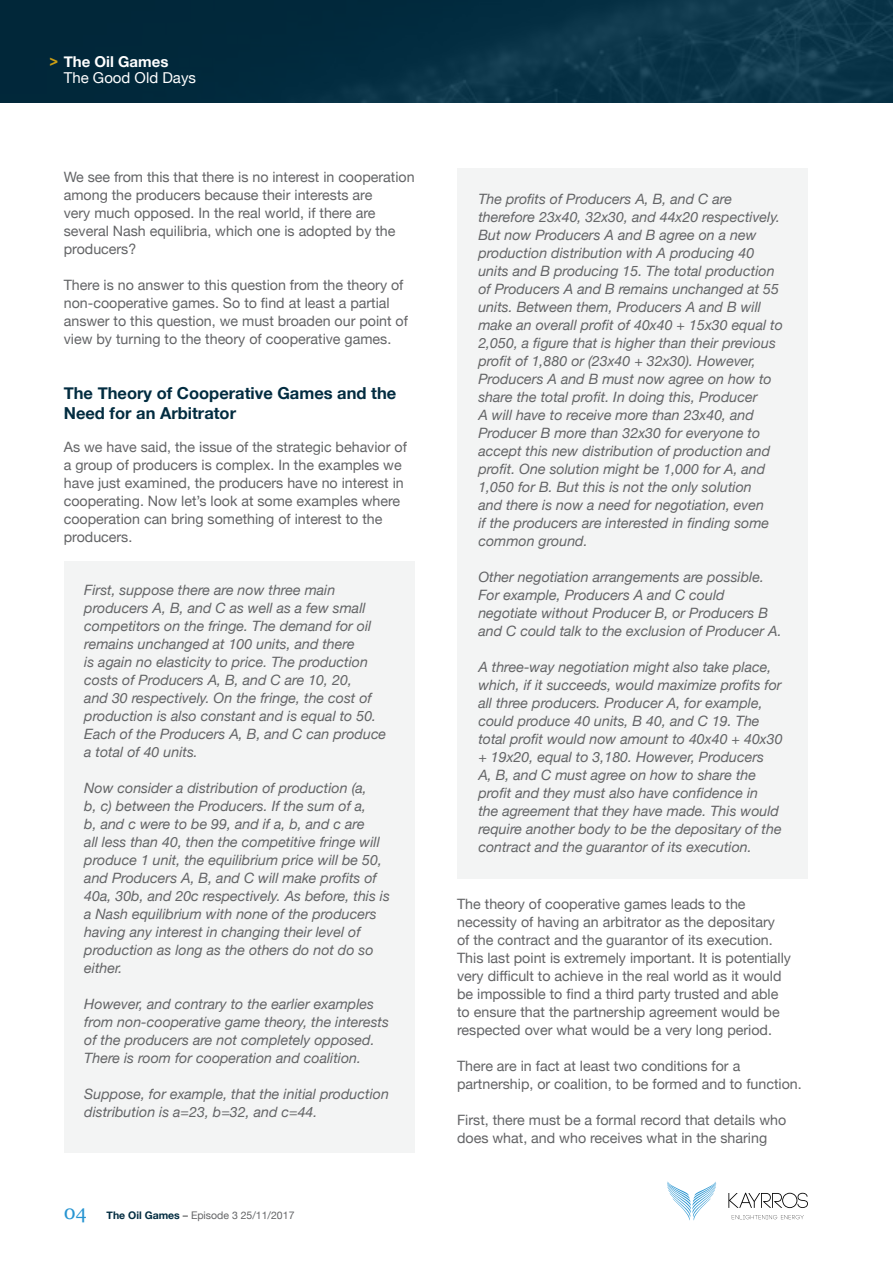
<style>
.page{position:relative;width:893px;height:1263px;background:#fff}
.page>*{position:absolute;margin:0;border:0;box-sizing:border-box;transform-origin:0 0}
.t1{font:700 16.5px/20.2px "Helvetica Neue";color:#022c40}
.t2{font:15px/16.5px "Helvetica Neue";color:#fff}
.t3{font:italic 14.25px/18px "Helvetica Neue";color:#636466}
.t4{font:14.25px/18px "Helvetica Neue";color:#636466}
.t5{font:10.5px "Helvetica Neue";color:#636466}
.s1{font-family:"Arial";font-weight:700;color:#cc9e14}
.s2{font-weight:700}
.s3{font-family:"Georgia";font-size:19.5px;color:#2694d1}
.s4{font-weight:700;color:#022c40}
.s5{font-weight:500}
</style>
<div class="page">
<svg style="left:728px;top:1193px;width:80px;height:15px"></svg>
<svg style="left:667px;top:1181px;width:49px;height:39px"></svg>
<svg style="left:732px;top:1215px;width:72px;height:4px"></svg>
<img style="left:0;top:0;width:893px;height:102px">
<div style="left:64px;top:561px;width:351px;height:591px;background:#f3f4f4"></div>
<div style="left:457px;top:168px;width:351px;height:710px;background:#f3f4f4"></div>
<p class="t2" style="left:64px;top:54px;width:134px;text-indent:-14px"><span class="s1">&gt;</span> <span class="s2">The Oil Games<br></span>The Good Old Days</p>
<p class="t4" style="left:64px;top:168px;width:352px">We see from this that there is no interest in cooperation among the producers because their interests are<br>very much opposed. In the real world, if there are several Nash equilibria, which one is adopted by the producers?</p>
<p class="t4" style="left:64px;top:276px;width:346px">There is no answer to this question from the theory of non-cooperative games. So to find at least a partial answer to this question, we must broaden our point of view by turning to the theory of cooperative games.</p>
<p class="t1" style="left:64px;top:383px;width:334px">The Theory of Cooperative Games and the<br>Need for an Arbitrator</p>
<p class="t4" style="left:64px;top:438px;width:345px">As we have said, the issue of the strategic behavior of a group of producers is complex. In the examples we have just examined, the producers have no interest in cooperating. Now let’s look at some examples where cooperation can bring something of interest to the producers.</p>
<p class="t3" style="left:84px;top:581px;width:303px">First, suppose there are now three main producers A, B, and C as well as a few small competitors on the fringe. The demand for oil remains unchanged at 100 units, and there<br>is again no elasticity to price. The production costs of Producers A, B, and C are 10, 20,<br>and 30 respectively. On the fringe, the cost of production is also constant and is equal to 50.<br>Each of the Producers A, B, and C can produce a total of 40 units.</p>
<p class="t3" style="left:84px;top:779px;width:307px">Now consider a distribution of production (a,<br>b, c) between the Producers. If the sum of a,<br>b, and c were to be 99, and if a, b, and c are<br>all less than 40, then the competitive fringe will produce 1 unit, the equilibrium price will be 50, and Producers A, B, and C will make profits of 40a, 30b, and 20c respectively. As before, this is a Nash equilibrium with none of the producers having any interest in changing their level of production as long as the others do not do so either.</p>
<p class="t3" style="left:84px;top:995px;width:306px">However, and contrary to the earlier examples from non-cooperative game theory, the interests of the producers are not completely opposed.<br>There is room for cooperation and coalition.</p>
<p class="t3" style="left:84px;top:1085px;width:306px">Suppose, for example, that the initial production distribution is a=23, b=32, and c=44.</p>
<p class="t5" style="left:64px;top:1208px;width:232px"><span class="s3">04</span> <span class="s4">The Oil Games</span> <span class="s5">–</span> Episode 3 25/11/2017</p>
<p class="t3" style="left:478px;top:190px;width:306px">The profits of Producers A, B, and C are therefore 23x40, 32x30, and 44x20 respectively.<br>But now Producers A and B agree on a new production distribution with A producing 40 units and B producing 15. The total production of Producers A and B remains unchanged at 55 units. Between them, Producers A and B will make an overall profit of 40x40 + 15x30 equal to 2,050, a figure that is higher than their previous profit of 1,880 or (23x40 + 32x30). However, Producers A and B must now agree on how to share the total profit. In doing this, Producer<br>A will have to receive more than 23x40, and Producer B more than 32x30 for everyone to accept this new distribution of production and profit. One solution might be 1,000 for A, and 1,050 for B. But this is not the only solution<br>and there is now a need for negotiation, even<br>if the producers are interested in finding some common ground.</p>
<p class="t3" style="left:478px;top:568px;width:305px">Other negotiation arrangements are possible.<br>For example, Producers A and C could negotiate without Producer B, or Producers B and C could talk to the exclusion of Producer A.</p>
<p class="t3" style="left:478px;top:658px;width:306px">A three-way negotiation might also take place, which, if it succeeds, would maximize profits for all three producers. Producer A, for example, could produce 40 units, B 40, and C 19. The total profit would now amount to 40x40 + 40x30 + 19x20, equal to 3,180. However, Producers<br>A, B, and C must agree on how to share the profit and they must also have confidence in<br>the agreement that they have made. This would require another body to be the depositary of the contract and the guarantor of its execution.</p>
<p class="t4" style="left:457px;top:895px;width:335px">The theory of cooperative games leads to the necessity of having an arbitrator as the depositary<br>of the contract and the guarantor of its execution.<br>This last point is extremely important. It is potentially very difficult to achieve in the real world as it would be impossible to find a third party trusted and able to ensure that the partnership agreement would be respected over what would be a very long period.</p>
<p class="t4" style="left:457px;top:1057px;width:346px">There are in fact at least two conditions for a partnership, or coalition, to be formed and to function.</p>
<p class="t4" style="left:457px;top:1111px;width:331px">First, there must be a formal record that details who does what, and who receives what in the sharing</p>
</div>
